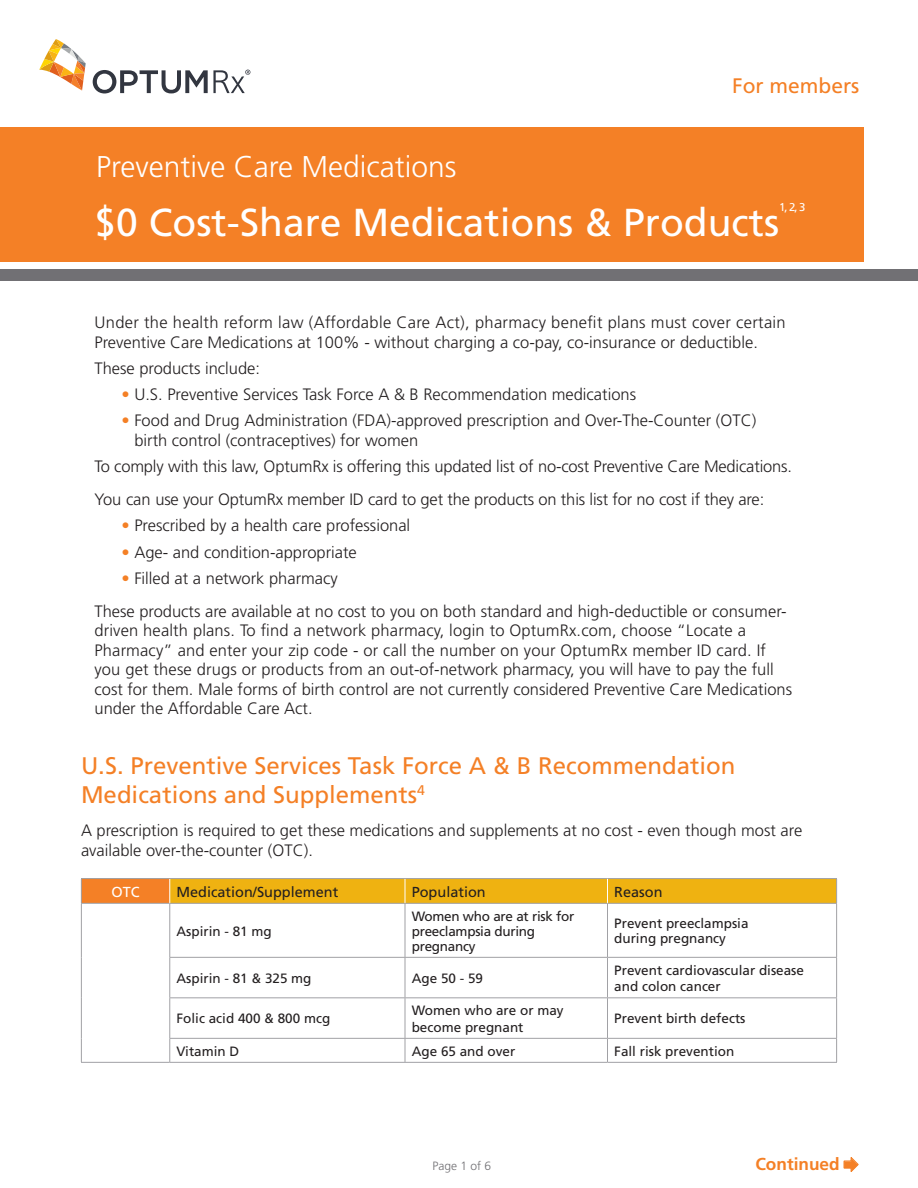
<style>
.page{position:relative;width:918px;height:1188px;background:#fff}
.page>*{position:absolute;margin:0;border:0;box-sizing:border-box;transform-origin:0 0}
.t1{font:39px "Frutiger";color:#fff}
.t2{font:300 30px "Frutiger";color:#fff}
.sold_as_name{font:24px/28.8px "Frutiger";color:#f48026}
.t3{font:21px "Frutiger";color:#f48026}
.body___caslon_10_14{font:700 17.25px "Frutiger";color:#f48026}
.sold_as_name-2{font:300 16.5px/19.5px "Frutiger";color:#231f20}
.t4{font:14.55px "Frutiger";color:#231f20}
.t5{font:14.55px "Frutiger";color:#fff}
.t6{font:13.5px/16.5px "Frutiger";color:#231f20}
.t7{font:13.5px/15px "Frutiger";letter-spacing:-.02em;color:#231f20}
.body___caslon_10_14-2{font:300 12px "Frutiger";color:#717074}
.t8{font:11.4px "Frutiger";color:#fff}
.s1{color:#f48026}
</style>
<div class="page">
<div style="left:0;top:269px;width:918px;height:12px;background:#717074"></div>
<div style="left:0;top:127px;width:864px;height:134px;background:#f48026"></div>
<svg style="left:39px;top:39px;width:47px;height:52px"></svg>
<svg style="left:93px;top:70px;width:157px;height:23px"></svg>
<div style="left:81px;top:879px;width:89px;height:24px;background:#f48026"></div>
<svg style="left:81px;top:879px;width:1px;height:24px"></svg>
<hr style="left:81px;top:878px;width:89px;height:1px;background:#a1a1a5">
<hr style="left:81px;top:1062px;width:89px;height:1px;background:#a1a1a5">
<hr style="left:170px;top:878px;width:235px;height:1px;background:#a1a1a5">
<hr style="left:405px;top:878px;width:203px;height:1px;background:#a1a1a5">
<hr style="left:170px;top:1062px;width:235px;height:1px;background:#a1a1a5">
<hr style="left:405px;top:1062px;width:203px;height:1px;background:#a1a1a5">
<hr style="left:608px;top:878px;width:229px;height:1px;background:#a1a1a5">
<hr style="left:608px;top:1062px;width:229px;height:1px;background:#a1a1a5">
<hr style="left:81px;top:904px;width:1px;height:53px;background:#a1a1a5">
<hr style="left:81px;top:957px;width:1px;height:41px;background:#a1a1a5">
<hr style="left:81px;top:998px;width:1px;height:40px;background:#a1a1a5">
<svg style="left:81px;top:1038px;width:1px;height:24px"></svg>
<hr style="left:81px;top:903px;width:89px;height:1px;background:#a1a1a5">
<hr style="left:169px;top:904px;width:1px;height:53px;background:#a1a1a5">
<hr style="left:170px;top:903px;width:235px;height:1px;background:#a1a1a5">
<hr style="left:405px;top:903px;width:203px;height:1px;background:#a1a1a5">
<hr style="left:608px;top:903px;width:229px;height:1px;background:#a1a1a5">
<hr style="left:405px;top:904px;width:1px;height:53px;background:#a1a1a5">
<hr style="left:607px;top:904px;width:1px;height:53px;background:#a1a1a5">
<hr style="left:836px;top:904px;width:1px;height:53px;background:#a1a1a5">
<hr style="left:169px;top:958px;width:1px;height:39px;background:#a1a1a5">
<hr style="left:169px;top:998px;width:1px;height:40px;background:#a1a1a5">
<hr style="left:169px;top:957px;width:236px;height:1px;background:#a1a1a5">
<hr style="left:405px;top:957px;width:203px;height:1px;background:#a1a1a5">
<hr style="left:608px;top:957px;width:229px;height:1px;background:#a1a1a5">
<hr style="left:405px;top:958px;width:1px;height:39px;background:#a1a1a5">
<hr style="left:607px;top:958px;width:1px;height:39px;background:#a1a1a5">
<hr style="left:836px;top:958px;width:1px;height:39px;background:#a1a1a5">
<hr style="left:405px;top:998px;width:1px;height:40px;background:#a1a1a5">
<hr style="left:607px;top:998px;width:1px;height:40px;background:#a1a1a5">
<hr style="left:836px;top:998px;width:1px;height:40px;background:#a1a1a5">
<hr style="left:169px;top:997px;width:236px;height:1px;background:#a1a1a5">
<hr style="left:405px;top:997px;width:203px;height:1px;background:#a1a1a5">
<hr style="left:608px;top:997px;width:229px;height:1px;background:#a1a1a5">
<svg style="left:169px;top:1039px;width:1px;height:23px"></svg>
<hr style="left:169px;top:1038px;width:236px;height:1px;background:#a1a1a5">
<hr style="left:405px;top:1038px;width:203px;height:1px;background:#a1a1a5">
<hr style="left:608px;top:1038px;width:229px;height:1px;background:#a1a1a5">
<svg style="left:405px;top:1039px;width:1px;height:23px"></svg>
<svg style="left:607px;top:1039px;width:1px;height:23px"></svg>
<svg style="left:836px;top:1039px;width:1px;height:23px"></svg>
<div style="left:169px;top:879px;width:668px;height:24px;background:#efb211"></div>
<svg style="left:843px;top:1157px;width:16px;height:15px"></svg>
<p class="t2" style="left:96px;top:149px;width:362px">Preventive Care Medications</p>
<p class="t3" style="left:732px;top:73px;width:129px">For members</p>
<p class="t1" style="left:94px;top:199px;width:686px">$0 Cost-Share Medications &amp; Products</p>
<p class="t8" style="left:779px;top:201px;width:28px">1, 2, 3</p>
<p class="sold_as_name-2" style="left:94px;top:313px;width:693px">Under the health reform law (Affordable Care Act), pharmacy benefit plans must cover certain<br>Preventive Care Medications at 100% - without charging a co-pay, co-insurance or deductible.</p>
<p class="sold_as_name-2" style="left:94px;top:358px;width:167px">These products include:</p>
<p class="sold_as_name-2" style="left:121px;top:385px;width:516px"><span class="s1">•</span> U.S. Preventive Services Task Force A &amp; B Recommendation medications</p>
<p class="sold_as_name-2" style="left:134px;top:411px;width:623px;text-indent:-13px"><span class="s1">•</span> Food and Drug Administration (FDA)-approved prescription and Over-The-Counter (OTC) birth control (contraceptives) for women</p>
<p class="sold_as_name-2" style="left:94px;top:457px;width:699px">To comply with this law, OptumRx is offering this updated list of no-cost Preventive Care Medications.</p>
<p class="sold_as_name-2" style="left:94px;top:490px;width:671px">You can use your OptumRx member ID card to get the products on this list for no cost if they are:</p>
<p class="sold_as_name-2" style="left:121px;top:516px;width:290px"><span class="s1">•</span> Prescribed by a health care professional</p>
<p class="sold_as_name-2" style="left:121px;top:542px;width:237px"><span class="s1">•</span> Age- and condition-appropriate</p>
<p class="sold_as_name-2" style="left:121px;top:568px;width:218px"><span class="s1">•</span> Filled at a network pharmacy</p>
<p class="sold_as_name-2" style="left:94px;top:601px;width:699px">These products are available at no cost to you on both standard and high-deductible or consumer&shy;driven health plans. To find a network pharmacy, login to OptumRx.com, choose “Locate a Pharmacy” and enter your zip code - or call the number on your OptumRx member ID card. If you get these drugs or products from an out-of-network pharmacy, you will have to pay the full cost for them. Male forms of birth control are not currently considered Preventive Care Medications under the Affordable Care Act.</p>
<p class="sold_as_name" style="left:81px;top:751px;width:656px">U.S. Preventive Services Task Force A &amp; B Recommendation<br>Medications and Supplements<sup>4</sup></p>
<p class="sold_as_name-2" style="left:81px;top:820px;width:723px">A prescription is required to get these medications and supplements at no cost - even though most are available over-the-counter (OTC).</p>
<p class="t5" style="left:111px;top:883px;width:30px">OTC</p>
<p class="t4" style="left:177px;top:883px;width:163px">Medication/Supplement</p>
<p class="t4" style="left:412px;top:883px;width:76px">Population</p>
<p class="t4" style="left:614px;top:883px;width:50px">Reason</p>
<p class="t6" style="left:177px;top:923px;width:97px">Aspirin - 81 mg</p>
<p class="t7" style="left:412px;top:908px;width:164px">Women who are at risk for preeclampsia during pregnancy</p>
<p class="t6" style="left:614px;top:916px;width:136px;line-height:15px">Prevent preeclampsia during pregnancy</p>
<p class="t6" style="left:177px;top:970px;width:137px">Aspirin - 81 &amp; 325 mg</p>
<p class="t6" style="left:412px;top:970px;width:73px">Age 50 - 59</p>
<p class="t6" style="left:614px;top:962px;width:191px">Prevent cardiovascular disease and colon cancer</p>
<p class="t6" style="left:177px;top:1010px;width:155px">Folic acid 400 &amp; 800 mcg</p>
<p class="t6" style="left:412px;top:1002px;width:153px">Women who are or may become pregnant</p>
<p class="t6" style="left:614px;top:1010px;width:133px">Prevent birth defects</p>
<p class="t6" style="left:177px;top:1043px;width:64px">Vitamin D</p>
<p class="t6" style="left:412px;top:1043px;width:105px">Age 65 and over</p>
<p class="t6" style="left:614px;top:1043px;width:122px">Fall risk prevention</p>
<p class="body___caslon_10_14-2" style="left:432px;top:1159px;width:60px">Page 1 of 6</p>
<p class="body___caslon_10_14" style="left:755px;top:1154px;width:86px">Continued</p>
</div>
